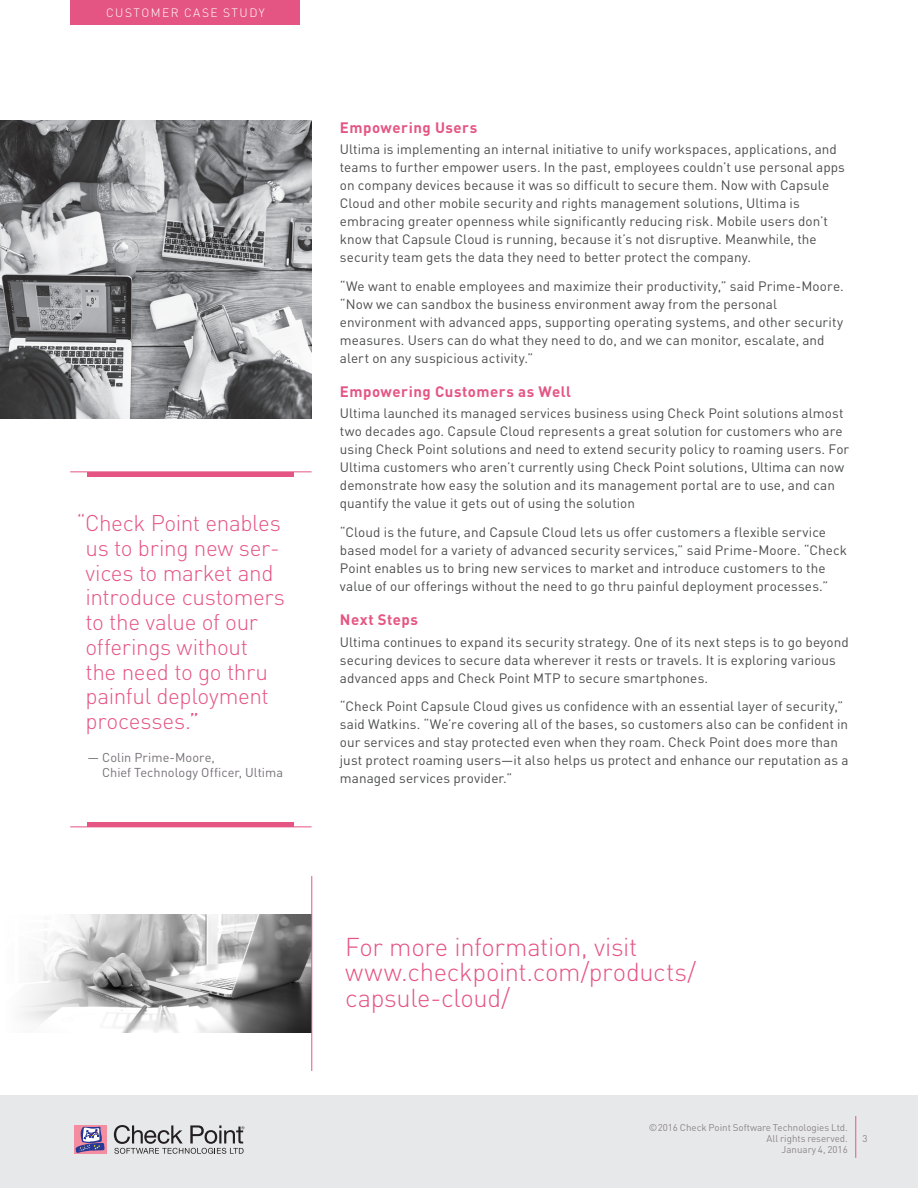
<style>
.page{position:relative;width:918px;height:1188px;background:#fff}
.page>*{position:absolute;margin:0;border:0;box-sizing:border-box;transform-origin:0 0}
.Body{font:300 25.5px/25.5px "DINOT";letter-spacing:-.01em;color:#e55584}
.Quote__inside{font:300 22.5px/24.8px "DINOT";letter-spacing:-.015em;color:#e55584}
.Sub-title{font:700 15px "DINOT";letter-spacing:.035em;color:#e55584}
.Body-2{font:13.5px/18px "DINOT";letter-spacing:.005em;color:#4b4c4d}
.Credit_line_inside_p{font:12.75px/15px "DINOT";letter-spacing:.005em;color:#767076}
.t1{font:300 12px "DINOT";letter-spacing:.13em;color:#fff}
.t2{font:9.75px/11.2px "DINOT";color:#8c858a;text-align:right}
.s1{font-weight:400}
</style>
<div class="page">
<div style="left:0;top:1095px;width:918px;height:93px;background:#e7e8e9"></div>
<svg style="left:75px;top:1125px;width:32px;height:29px"></svg>
<svg style="left:75px;top:1127px;width:30px;height:26px"></svg>
<svg style="left:114px;top:1125px;width:130px;height:29px"></svg>
<hr style="left:856px;top:1116px;width:1px;height:42px;background:#e55584">
<img style="left:22px;top:915px;width:289px;height:117px">
<img style="left:0;top:121px;width:312px;height:297px">
<hr style="left:70px;top:826px;width:242px;height:1px;background:#e55584">
<div style="left:88px;top:822px;width:206px;height:5px;background:#e55584"></div>
<hr style="left:70px;top:471px;width:242px;height:1px;background:#e55584">
<div style="left:88px;top:472px;width:206px;height:5px;background:#e55584"></div>
<hr style="left:311px;top:876px;width:1px;height:195px;background:#e55584">
<div style="left:71px;top:0;width:229px;height:25px;background:#e55584"></div>
<p class="t1" style="left:106px;top:5px;width:160px">CUSTOMER CASE STUDY</p>
<p class="Quote__inside" style="left:86px;top:510px;width:201px;text-indent:-9px">“Check Point enables us to bring new ser&shy;vices to market and introduce customers to the value of our offerings without<br>the need to go thru painful deployment processes.<span class="s1">”</span></p>
<p class="Credit_line_inside_p" style="left:102px;top:750px;width:183px;text-indent:-15px">— Colin Prime-Moore,<br>Chief Technology Officer, Ultima</p>
<p class="Sub-title" style="left:340px;top:118px;width:139px">Empowering Users</p>
<p class="Body-2" style="left:340px;top:140px;width:507px">Ultima is implementing an internal initiative to unify workspaces, applications, and teams to further empower users. In the past, employees couldn’t use personal apps on company devices because it was so difficult to secure them. Now with Capsule Cloud and other mobile security and rights management solutions, Ultima is embracing greater openness while significantly reducing risk. Mobile users don’t know that Capsule Cloud is running, because it’s not disruptive. Meanwhile, the security team gets the data they need to better protect the company.</p>
<p class="Body-2" style="left:340px;top:277px;width:505px">“We want to enable employees and maximize their productivity,” said Prime-Moore. “Now we can sandbox the business environment away from the personal environment with advanced apps, supporting operating systems, and other security measures. Users can do what they need to do, and we can monitor, escalate, and alert on any suspicious activity.”</p>
<p class="Sub-title" style="left:340px;top:382px;width:233px">Empowering Customers as Well</p>
<p class="Body-2" style="left:340px;top:404px;width:511px">Ultima launched its managed services business using Check Point solutions almost two decades ago. Capsule Cloud represents a great solution for customers who are using Check Point solutions and need to extend security policy to roaming users. For Ultima customers who aren’t currently using Check Point solutions, Ultima can now demonstrate how easy the solution and its management portal are to use, and can quantify the value it gets out of using the solution</p>
<p class="Body-2" style="left:340px;top:523px;width:509px">“Cloud is the future, and Capsule Cloud lets us offer customers a flexible service based model for a variety of advanced security services,” said Prime-Moore. “Check Point enables us to bring new services to market and introduce customers to the value of our offerings without the need to go thru painful deployment processes.”</p>
<p class="Sub-title" style="left:340px;top:610px;width:80px">Next Steps</p>
<p class="Body-2" style="left:340px;top:633px;width:510px">Ultima continues to expand its security strategy. One of its next steps is to go beyond securing devices to secure data wherever it rests or travels. It is exploring various advanced apps and Check Point MTP to secure smartphones.</p>
<p class="Body-2" style="left:340px;top:697px;width:510px">“Check Point Capsule Cloud gives us confidence with an essential layer of security,” said Watkins. “We’re covering all of the bases, so customers also can be confident in our services and stay protected even when they roam. Check Point does more than just protect roaming users—it also helps us protect and enhance our reputation as a managed services provider.”</p>
<p class="Body" style="left:345px;top:934px;width:352px">For more information, visit www.checkpoint.com/products/ capsule-cloud/</p>
<p class="t2" style="left:649px;top:1121px;width:200px">©2016 Check Point Software Technologies Ltd.<br>All rights reserved.<br>January 4, 2016</p>
<p class="t2" style="left:863px;top:1132px;width:7px">3</p>
</div>
